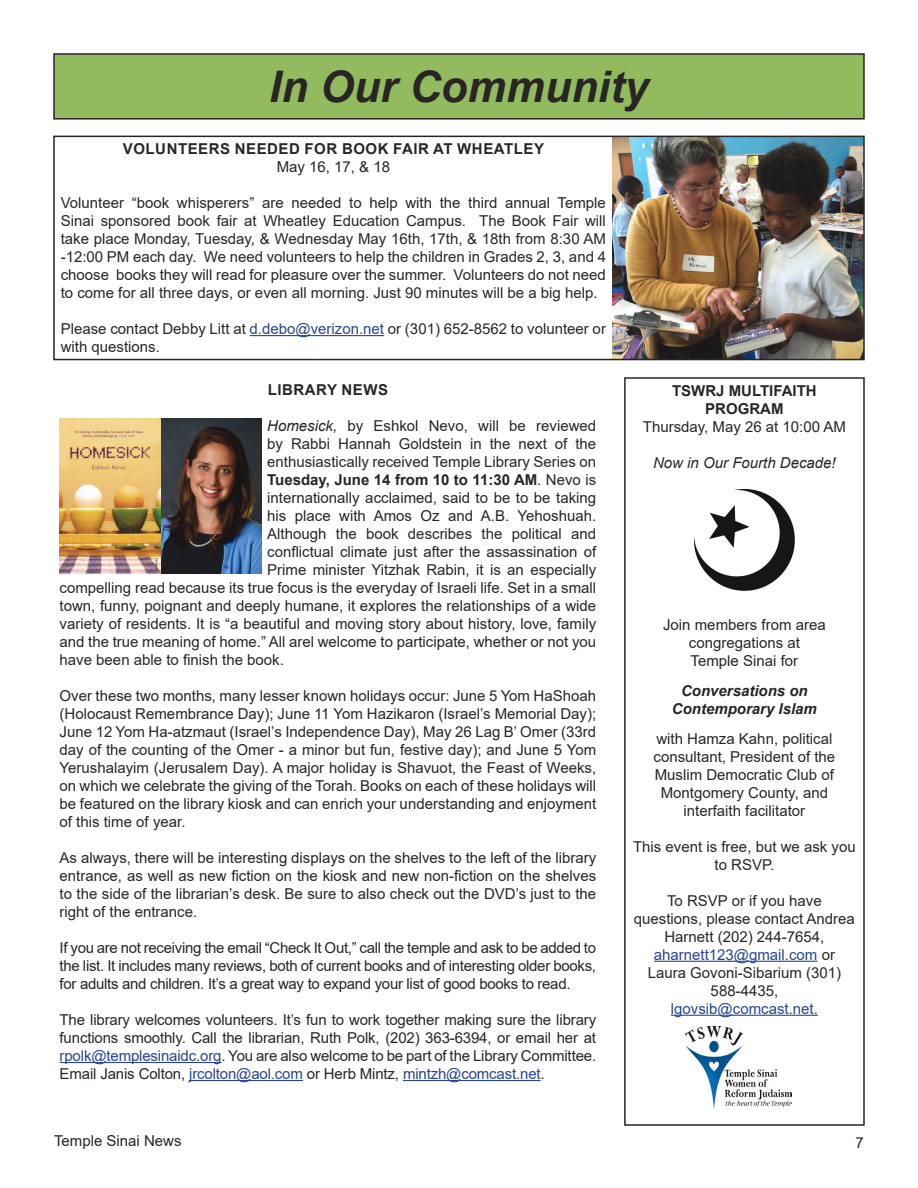
<style>
.page{position:relative;width:918px;height:1188px;background:#fff}
.page>*{position:absolute;margin:0;border:0;box-sizing:border-box;transform-origin:0 0}
.t1{font:italic 700 43.5px "Arial";color:#2a2525}
.t2{font:15px/18px "Arial";color:#2a2525;text-align:justify}
.t3{font:700 15px/18px "Arial";color:#2a2525;text-align:center}
.t4{font:700 15px "Arial";letter-spacing:.035em;color:#2a2525}
.t5{font:italic 700 15px/18px "Arial";color:#2a2525;text-align:center}
.t6{font:italic 15px "Arial";color:#2a2525}
.t7{font:15px "Arial";color:#284491}
.s1{color:#284491}
.s2{font-style:italic}
.s3{font-weight:400}
</style>
<div class="page">
<div style="left:54px;top:54px;width:810px;height:65px;background:#92ba5e"></div>
<div style="left:53px;top:53px;width:812px;height:67px;border:2px solid #2a2525"></div>
<img style="left:612px;top:139px;width:250px;height:218px">
<hr style="left:250px;top:335px;width:134px;height:1px;background:#284491">
<div style="left:53px;top:136px;width:812px;height:224px;border:2px solid #2a2525"></div>
<hr style="left:60px;top:1062px;width:161px;height:1px;background:#284491">
<hr style="left:189px;top:1080px;width:114px;height:1px;background:#284491">
<hr style="left:403px;top:1080px;width:138px;height:1px;background:#284491">
<img style="left:60px;top:419px;width:201px;height:155px">
<hr style="left:654px;top:961px;width:164px;height:1px;background:#284491">
<hr style="left:671px;top:1015px;width:147px;height:1px;background:#284491">
<div style="left:624px;top:377px;width:241px;height:749px;border:2px solid #2a2525"></div>
<img style="left:694px;top:490px;width:101px;height:101px">
<img style="left:686px;top:1026px;width:105px;height:83px">
<h1 class="t1" style="left:269px;top:58px;width:381px">In Our Community</h1>
<p class="t4" style="left:123px;top:138px;width:423px">VOLUNTEERS NEEDED FOR BOOK FAIR AT WHEATLEY</p>
<p class="t2" style="left:277px;top:158px;width:115px">May 16, 17, &amp; 18</p>
<p class="t2" style="left:61px;top:194px;width:547px">Volunteer “book whisperers” are needed to help with the third annual Temple Sinai sponsored book fair at Wheatley Education Campus. The Book Fair will take place Monday, Tuesday, &amp; Wednesday May 16th, 17th, &amp; 18th from 8:30 AM -12:00 PM each day. We need volunteers to help the children in Grades 2, 3, and 4 choose books they will read for pleasure over the summer. Volunteers do not need to come for all three days, or even all morning. Just 90 minutes will be a big help.</p>
<p class="t2" style="left:61px;top:320px;width:547px">Please contact Debby Litt at <span class="s1">d.debo@verizon.net</span> or (301) 652-8562 to volunteer or with questions.</p>
<p class="t4" style="left:268px;top:379px;width:122px">LIBRARY NEWS</p>
<p class="t2" style="left:267px;top:417px;width:331px"><span class="s2">Homesick,</span> by Eshkol Nevo, will be reviewed</p>
<p class="t2" style="left:267px;top:435px;width:331px">by Rabbi Hannah Goldstein in the next of the</p>
<p class="t2" style="left:267px;top:453px;width:331px">enthusiastically received Temple Library Series on</p>
<p class="t3" style="left:267px;top:471px;width:331px">Tuesday, June 14 from 10 to 11:30 AM<span class="s3">. Nevo is</span></p>
<p class="t2" style="left:267px;top:489px;width:331px">internationally acclaimed, said to be to be taking</p>
<p class="t2" style="left:267px;top:507px;width:331px">his place with Amos Oz and A.B. Yehoshuah.</p>
<p class="t2" style="left:267px;top:525px;width:331px">Although the book describes the political and</p>
<p class="t2" style="left:267px;top:543px;width:330px">conflictual climate just after the assassination of</p>
<p class="t2" style="left:267px;top:561px;width:330px">Prime minister Yitzhak Rabin, it is an especially</p>
<p class="t2" style="left:60px;top:579px;width:538px">compelling read because its true focus is the everyday of Israeli life. Set in a small</p>
<p class="t2" style="left:60px;top:597px;width:538px">town, funny, poignant and deeply humane, it explores the relationships of a wide</p>
<p class="t2" style="left:60px;top:615px;width:538px">variety of residents. It is “a beautiful and moving story about history, love, family</p>
<p class="t2" style="left:60px;top:633px;width:538px">and the true meaning of home.” All arel welcome to participate, whether or not you</p>
<p class="t2" style="left:60px;top:651px;width:226px">have been able to finish the book.</p>
<p class="t2" style="left:60px;top:687px;width:538px">Over these two months, many lesser known holidays occur: June 5 Yom HaShoah (Holocaust Remembrance Day); June 11 Yom Hazikaron (Israel’s Memorial Day); June 12 Yom Ha-atzmaut (Israel’s Independence Day), May 26 Lag B’ Omer (33rd day of the counting of the Omer - a minor but fun, festive day); and June 5 Yom Yerushalayim (Jerusalem Day). A major holiday is Shavuot, the Feast of Weeks, on which we celebrate the giving of the Torah. Books on each of these holidays will be featured on the library kiosk and can enrich your understanding and enjoyment of this time of year.</p>
<p class="t2" style="left:60px;top:849px;width:538px">As always, there will be interesting displays on the shelves to the left of the library entrance, as well as new fiction on the kiosk and new non-fiction on the shelves to the side of the librarian’s desk. Be sure to also check out the DVD’s just to the right of the entrance.</p>
<p class="t2" style="left:60px;top:939px;width:538px">If you are not receiving the email “Check It Out,” call the temple and ask to be added to the list. It includes many reviews, both of current books and of interesting older books, for adults and children. It’s a great way to expand your list of good books to read.</p>
<p class="t2" style="left:60px;top:1011px;width:538px">The library welcomes volunteers. It’s fun to work together making sure the library functions smoothly. Call the librarian, Ruth Polk, (202) 363-6394, or email her at <span class="s1">rpolk@templesinaidc.org</span>. You are also welcome to be part of the Library Committee.<br>Email Janis Colton, <span class="s1">jrcolton@aol.com</span> or Herb Mintz, <span class="s1">mintzh@comcast.net</span>.</p>
<p class="t3" style="left:672px;top:382px;width:146px">TSWRJ MULTIFAITH<br>PROGRAM</p>
<p class="t2" style="left:643px;top:417px;width:205px">Thursday, May 26 at 10:00 AM</p>
<p class="t6" style="left:653px;top:453px;width:184px">Now in Our Fourth Decade!</p>
<p class="t2" style="left:663px;top:615px;width:164px;text-align:center">Join members from area congregations at<br>Temple Sinai for</p>
<p class="t5" style="left:672px;top:682px;width:147px">Conversations on<br>Contemporary Islam</p>
<p class="t2" style="left:654px;top:729px;width:183px;text-align:center">with Hamza Kahn, political consultant, President of the<br>Muslim Democratic Club of<br>Montgomery County, and interfaith facilitator</p>
<p class="t2" style="left:633px;top:837px;width:224px;text-align:center">This event is free, but we ask you to RSVP.</p>
<p class="t2" style="left:634px;top:891px;width:222px;text-align:center">To RSVP or if you have questions, please contact Andrea<br>Harnett (202) 244-7654, <span class="s1">aharnett123@gmail.com</span> or<br>Laura Govoni-Sibarium (301)<br>588-4435,</p>
<p class="t7" style="left:671px;top:998px;width:148px">lgovsib@comcast.net.</p>
<p class="t2" style="left:54px;top:1132px;width:129px">Temple Sinai News</p>
<p class="t2" style="left:856px;top:1134px;width:10px">7</p>
</div>
